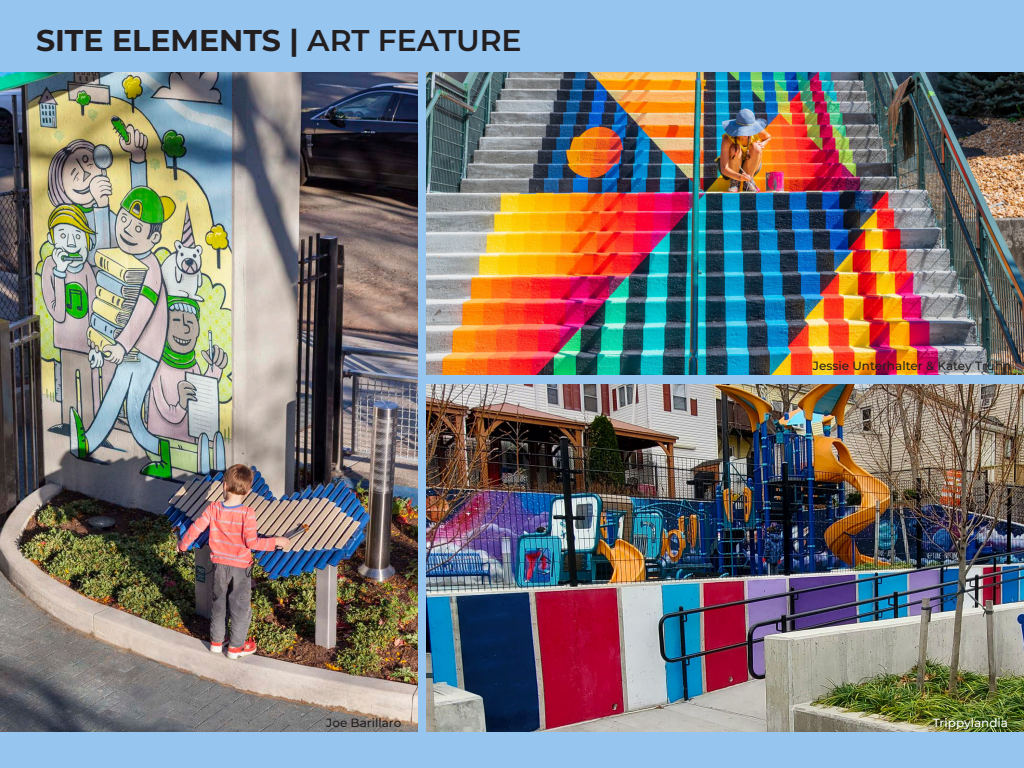
<style>
.page{position:relative;width:1024px;height:768px;background:#96c5f0}
.page>*{position:absolute;margin:0;border:0;box-sizing:border-box;transform-origin:0 0}
.t1{font:700 30px "Montserrat";color:#231f20}
.t2{font:500 12px "Montserrat";color:#231f20}
.t3{font:500 12px "Montserrat";color:#fff}
.s1{font-weight:600}
</style>
<div class="page">
<img style="left:426px;top:384px;width:598px;height:348px">
<img style="left:0;top:72px;width:417px;height:660px">
<img style="left:426px;top:72px;width:598px;height:302px">
<h1 class="t1" style="left:36px;top:18px;width:487px">SITE ELEMENTS | <span class="s1">ART FEATURE</span></h1>
<p class="t2" style="left:813px;top:357px;width:200px">Jessie Unterhalter &amp; Katey Truhn</p>
<p class="t2" style="left:326px;top:715px;width:77px">Joe Barillaro</p>
<p class="t3" style="left:933px;top:715px;width:77px">Trippylandia</p>
</div>
